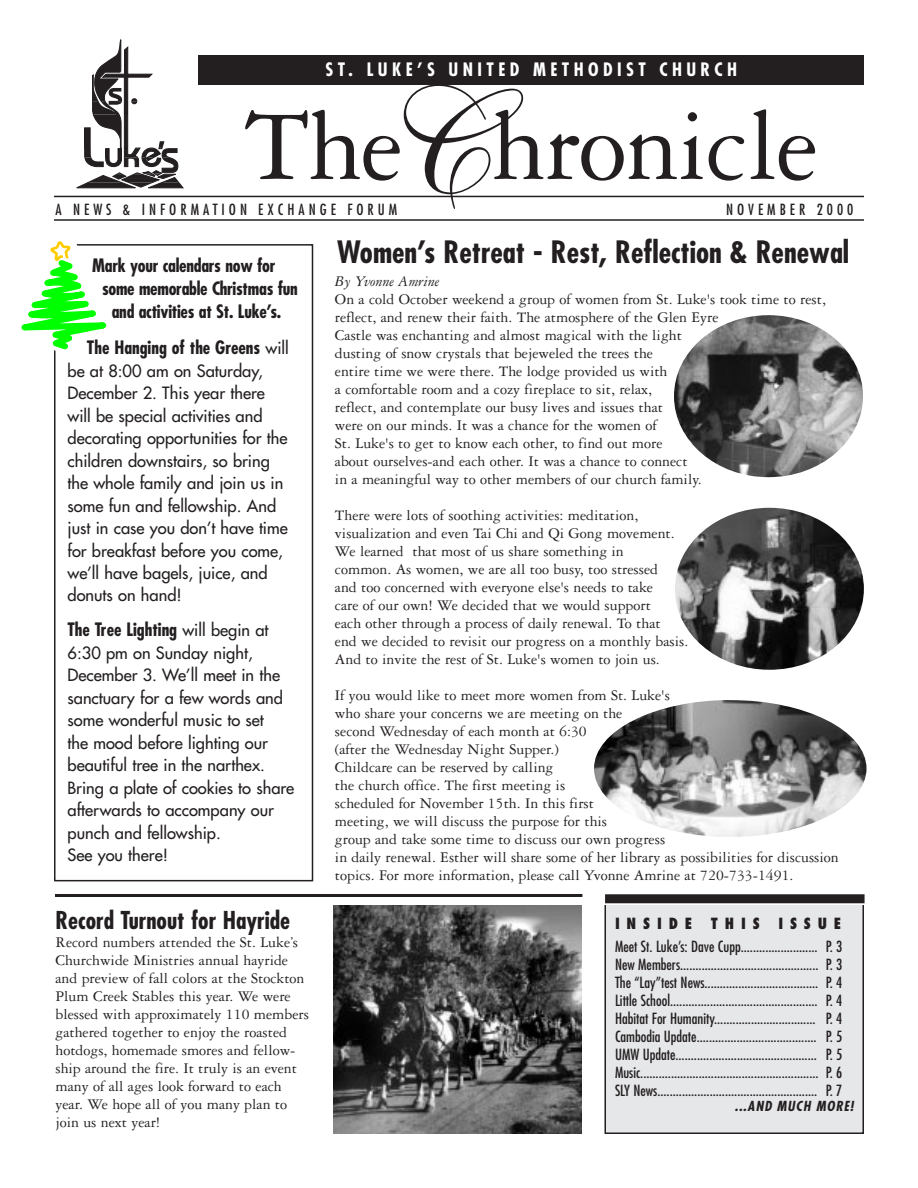
<style>
.page{position:relative;width:918px;height:1188px;background:#fff}
.page>*{position:absolute;margin:0;border:0;box-sizing:border-box;transform-origin:0 0}
.t1{font:150px "Shelley Allegro Script";color:#231f20}
.t2{font:108px "Garamond Three";letter-spacing:-.015em;color:#231f20}
.t3{font:700 condensed 30px "Futura";color:#231f20}
.t4{font:700 condensed 24px "Futura";color:#231f20}
.t5{font:700 condensed 18px "Futura";letter-spacing:-.015em;color:#231f20}
.t6{font:700 condensed 18px "Futura";letter-spacing:.245em;color:#fff}
.t7{font:16.5px/22.5px "Futura";color:#231f20}
.t8{font:15.75px/18px "Garamond Three";color:#231f20}
.t9{font:italic 15.75px "Garamond Three";color:#231f20}
.t10{font:condensed 15px/18px "Futura";color:#231f20;text-align:justify}
.t11{font:condensed 15px "Futura";letter-spacing:.265em;color:#231f20}
.t12{font:800 condensed 15px "Futura";letter-spacing:.455em;color:#231f20}
.t13{font:italic 700 condensed 13.5px "Futura";color:#231f20}
.s1{font-weight:400;font-stretch:normal;font-size:16.5px}
</style>
<div class="page">
<svg style="left:77px;top:39px;width:106px;height:149px"></svg>
<div style="left:199px;top:55px;width:665px;height:29px;background:#231f20"></div>
<hr style="left:54px;top:219px;width:810px;height:2px;background:#231f20">
<hr style="left:54px;top:196px;width:810px;height:1px;background:#231f20">
<div style="left:605px;top:898px;width:258px;height:235px;background:#e6e7e9"></div>
<div style="left:604px;top:897px;width:260px;height:237px;border:2px solid #231f20"></div>
<div style="left:333px;top:274px;width:531px;height:630px;background:#fff"></div>
<img style="left:674px;top:315px;width:189px;height:162px;border-radius:50%">
<img style="left:675px;top:508px;width:189px;height:161px;border-radius:50%">
<img style="left:594px;top:700px;width:273px;height:137px;border-radius:50%">
<div style="left:54px;top:244px;width:259px;height:637px;border:2px solid #231f20"></div>
<svg style="left:21px;top:241px;width:94px;height:115px"></svg>
<hr style="left:55px;top:894px;width:527px;height:3px;background:#231f20">
<img style="left:333px;top:905px;width:249px;height:229px">
<div style="left:605px;top:894px;width:260px;height:9px;background:#231f20"></div>
<p class="t6" style="left:326px;top:62px;width:413px">ST. LUKE’S UNITED METHODIST CHURCH</p>
<h2 class="t2" style="left:244px;top:108px;width:576px">The hronicle</h2>
<p class="t11" style="left:56px;top:202px;width:343px">A NEWS &amp; INFORMATION EXCHANGE FORUM</p>
<p class="t11" style="left:726px;top:202px;width:129px">NOVEMBER 2000</p>
<h1 class="t1" style="left:370px;top:103px;width:102px">C</h1>
<p class="t5" style="left:92px;top:258px;width:185px">Mark your calendars now for</p>
<p class="t5" style="left:102px;top:280px;width:197px">some memorable Christmas fun</p>
<p class="t5" style="left:112px;top:303px;width:171px">and activities at St. Luke’s.</p>
<p class="t5" style="left:87px;top:339px;width:203px">The Hanging of the Greens <span class="s1">will</span></p>
<p class="t7" style="left:68px;top:360px;width:222px">be at 8:00 am on Saturday,<br>December 2. This year there will be special activities and decorating opportunities for the children downstairs, so bring the whole family and join us in some fun and fellowship. And just in case you don’t have time for breakfast before you come, we’ll have bagels, juice, and donuts on hand!</p>
<p class="t5" style="left:68px;top:622px;width:203px">The Tree Lighting <span class="s1">will begin at</span></p>
<p class="t7" style="left:68px;top:643px;width:228px">6:30 pm on Sunday night,<br>December 3. We’ll meet in the sanctuary for a few words and some wonderful music to set<br>the mood before lighting our beautiful tree in the narthex.<br>Bring a plate of cookies to share afterwards to accompany our punch and fellowship.<br>See you there!</p>
<h3 class="t4" style="left:56px;top:909px;width:236px">Record Turnout for Hayride</h3>
<p class="t8" style="left:56px;top:934px;width:255px">Record numbers attended the St. Luke’s Churchwide Ministries annual hayride and preview of fall colors at the Stockton Plum Creek Stables this year. We were blessed with approximately 110 members gathered together to enjoy the roasted hotdogs, homemade smores and fellow&shy;ship around the fire. It truly is an event many of all ages look forward to each year. We hope all of you many plan to join us next year!</p>
<h3 class="t3" style="left:337px;top:239px;width:514px">Women’s Retreat - Rest, Reflection &amp; Renewal</h3>
<p class="t9" style="left:335px;top:275px;width:106px">By Yvonne Amrine</p>
<p class="t8" style="left:335px;top:291px;width:493px">On a cold October weekend a group of women from St. Luke's took time to rest, reflect, and renew their faith. The atmosphere of the Glen Eyre<br>Castle was enchanting and almost magical with the light<br>dusting of snow crystals that bejeweled the trees the<br>entire time we were there. The lodge provided us with<br>a comfortable room and a cozy fireplace to sit, relax,<br>reflect, and contemplate our busy lives and issues that<br>were on our minds. It was a chance for the women of<br>St. Luke's to get to know each other, to find out more<br>about ourselves-and each other. It was a chance to connect<br>in a meaningful way to other members of our church family.</p>
<p class="t8" style="left:335px;top:507px;width:355px">There were lots of soothing activities: meditation, visualization and even Tai Chi and Qi Gong movement.<br>We learned that most of us share something in<br>common. As women, we are all too busy, too stressed<br>and too concerned with everyone else's needs to take<br>care of our own! We decided that we would support<br>each other through a process of daily renewal. To that<br>end we decided to revisit our progress on a monthly basis.<br>And to invite the rest of St. Luke's women to join us.</p>
<p class="t8" style="left:335px;top:687px;width:505px">If you would like to meet more women from St. Luke's<br>who share your concerns we are meeting on the<br>second Wednesday of each month at 6:30<br>(after the Wednesday Night Supper.)<br>Childcare can be reserved by calling<br>the church office. The first meeting is<br>scheduled for November 15th. In this first<br>meeting, we will discuss the purpose for this<br>group and take some time to discuss our own progress<br>in daily renewal. Esther will share some of her library as possibilities for discussion topics. For more information, please call Yvonne Amrine at 720-733-1491.</p>
<p class="t12" style="left:615px;top:917px;width:228px">INSIDE THIS ISSUE</p>
<p class="t10" style="left:615px;top:938px;width:229px">Meet St. Luke’s: Dave Cupp......................... P. 3<br>New Members............................................. P. 3<br>The “Lay”test News..................................... P. 4<br>Little School................................................ P. 4<br>Habitat For Humanity................................. P. 4<br>Cambodia Update....................................... P. 5<br>UMW Update.............................................. P. 5<br>Music.......................................................... P. 6<br>SLY News.................................................... P. 7</p>
<p class="t13" style="left:735px;top:1100px;width:122px">...AND MUCH MORE!</p>
</div>
